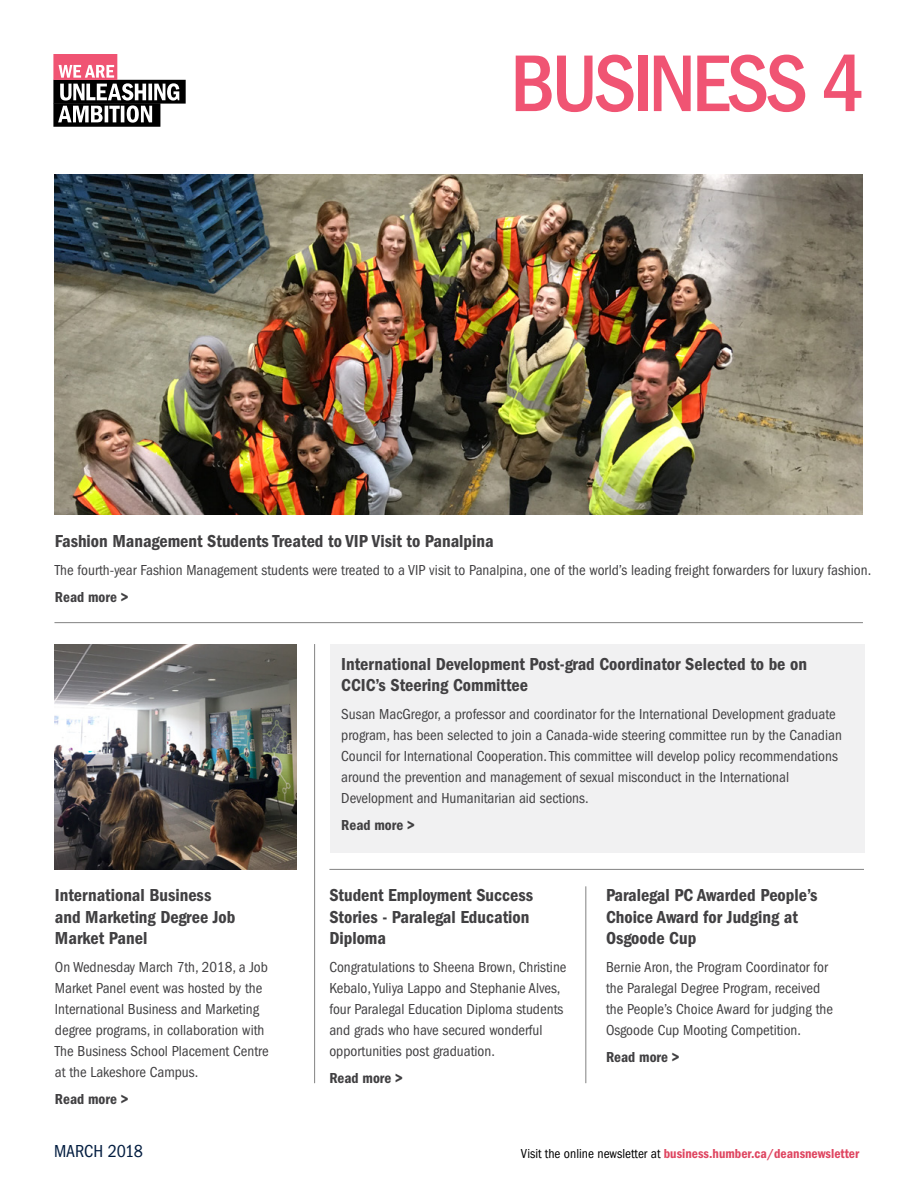
<style>
.page{position:relative;width:918px;height:1188px;background:#fff}
.page>*{position:absolute;margin:0;border:0;box-sizing:border-box;transform-origin:0 0}
.t1{font:500 condensed 83.25px "ITC Franklin Gothic Std";letter-spacing:-.045em;color:#f05473}
.t2{font:18px/21.6px "ITC Franklin Gothic Std Dm Cd";color:#414042}
.t3{font:condensed 18px "ITC Franklin Gothic Std";letter-spacing:-.005em;color:#041e41}
.t4{font:condensed 15px/21px "ITC Franklin Gothic Std";color:#414042}
.t5{font:15px "ITC Franklin Gothic Std Dm Cd";color:#414042}
.t6{font:13.5px "ITC Franklin Gothic Std Dm Cd";color:#df4661}
.s1{font-family:"ITC Franklin Gothic Std";font-stretch:condensed;color:#000}
</style>
<div class="page">
<svg style="left:53px;top:54px;width:133px;height:73px"></svg>
<div style="left:330px;top:644px;width:535px;height:208px;background:#f1f1f2"></div>
<img style="left:55px;top:644px;width:242px;height:226px">
<img style="left:55px;top:174px;width:808px;height:340px">
<hr style="left:54px;top:622px;width:809px;height:1px;background:#000">
<hr style="left:329px;top:869px;width:535px;height:1px;background:#000">
<hr style="left:585px;top:886px;width:1px;height:197px;background:#000">
<hr style="left:314px;top:644px;width:1px;height:439px;background:#000">
<h1 class="t1" style="left:510px;top:36px;width:355px">BUSINESS 4</h1>
<p class="t2" style="left:55px;top:531px;width:440px">Fashion Management Students Treated to VIP Visit to Panalpina</p>
<p class="t4" style="left:55px;top:560px;width:818px">The fourth-year Fashion Management students were treated to a VIP visit to Panalpina, one of the world’s leading freight forwarders for luxury fashion.</p>
<p class="t5" style="left:55px;top:588px;width:75px">Read more &gt;</p>
<p class="t2" style="left:55px;top:885px;width:182px">International Business and Marketing Degree Job<br>Market Panel</p>
<p class="t4" style="left:55px;top:957px;width:215px">On Wednesday March 7th, 2018, a Job Market Panel event was hosted by the International Business and Marketing degree programs, in collaboration with The Business School Placement Centre at the Lakeshore Campus.</p>
<p class="t5" style="left:55px;top:1091px;width:75px">Read more &gt;</p>
<p class="t2" style="left:341px;top:653px;width:467px">International Development Post-grad Coordinator Selected to be on<br>CCIC’s Steering Committee</p>
<p class="t4" style="left:341px;top:704px;width:502px">Susan MacGregor, a professor and coordinator for the International Development graduate program, has been selected to join a Canada-wide steering committee run by the Canadian Council for International Cooperation. This committee will develop policy recommendations around the prevention and management of sexual misconduct in the International Development and Humanitarian aid sections.</p>
<p class="t5" style="left:341px;top:817px;width:75px">Read more &gt;</p>
<p class="t2" style="left:329px;top:885px;width:205px">Student Employment Success<br>Stories - Paralegal Education<br>Diploma</p>
<p class="t4" style="left:329px;top:957px;width:239px">Congratulations to Sheena Brown, Christine Kebalo, Yuliya Lappo and Stephanie Alves, four Paralegal Education Diploma students and grads who have secured wonderful opportunities post graduation.</p>
<p class="t5" style="left:329px;top:1070px;width:75px">Read more &gt;</p>
<p class="t2" style="left:606px;top:885px;width:213px">Paralegal PC Awarded People’s<br>Choice Award for Judging at<br>Osgoode Cup</p>
<p class="t4" style="left:606px;top:957px;width:229px">Bernie Aron, the Program Coordinator for the Paralegal Degree Program, received the People’s Choice Award for judging the Osgoode Cup Mooting Competition.</p>
<p class="t5" style="left:606px;top:1049px;width:75px">Read more &gt;</p>
<p class="t3" style="left:54px;top:1141px;width:91px">March 2018</p>
<p class="t6" style="left:521px;top:1146px;width:340px"><span class="s1">Visit the online newsletter at</span> business.humber.ca/deansnewsletter</p>
</div>
